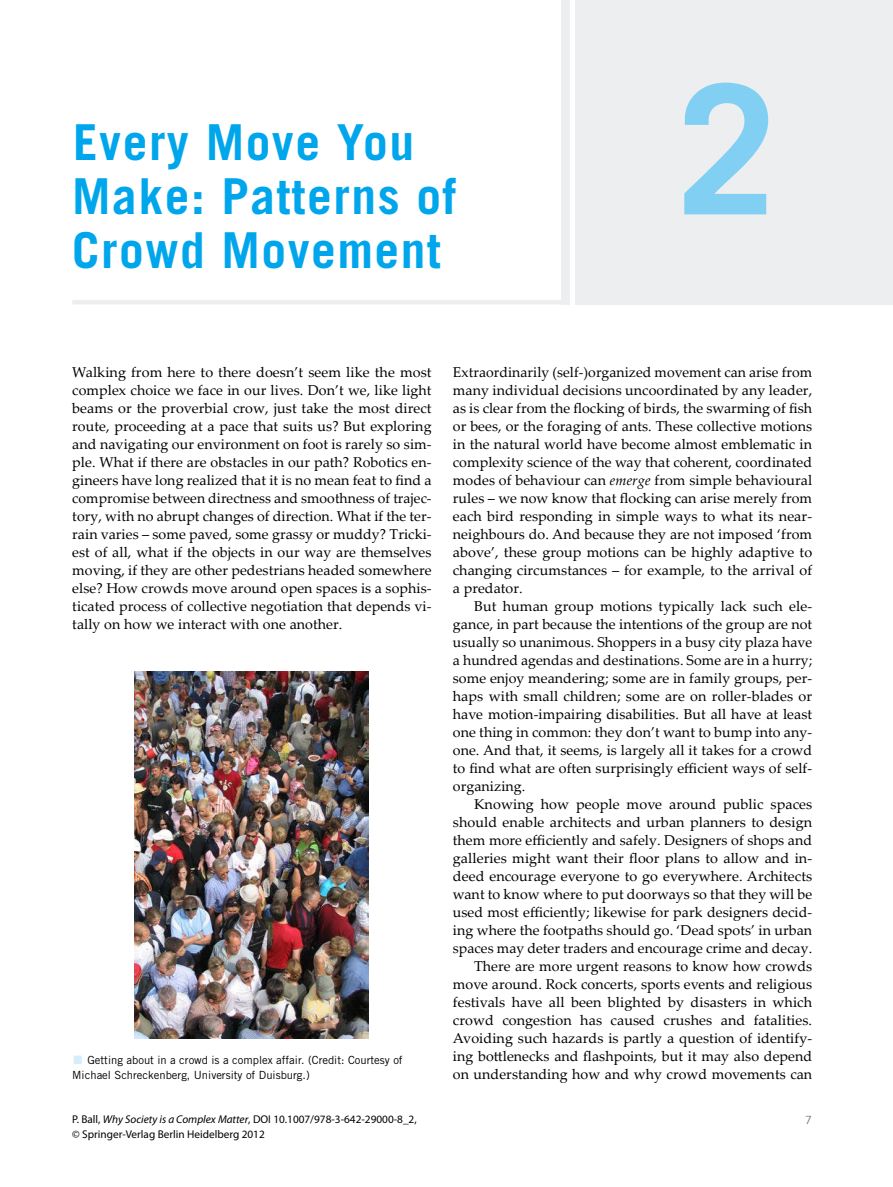
<style>
.page{position:relative;width:893px;height:1187px;background:#fff}
.page>*{position:absolute;margin:0;border:0;box-sizing:border-box;transform-origin:0 0}
.Chapternumber{font:700 180px "Trade Gothic LT Std";color:#81d0f4}
.Chaptertitle{font:700 49.5px/54px "Trade Gothic LT Std";letter-spacing:.03em;color:#00a6eb}
.Bodytext-1{font:14.25px/18px "Palatino Linotype";letter-spacing:.005em;color:#000;text-align:justify}
.Bodytext-2{font:14.25px/18px "Palatino Linotype";letter-spacing:.005em;color:#000;text-align:justify}
.t1{font:11.25px "Myriad Pro";color:#000}
.t2{font:11.25px/15px "Trade Gothic LT Std";color:#000}
.Pagina_Right{font:11.25px "Trade Gothic LT Std";color:#757378}
.s1{font-style:italic}
.s2{font-family:"Minion Pro";font-size:28.5px;color:#d4eefb}
</style>
<div class="page">
<div style="left:561px;top:0;width:332px;height:304px;background:#edeeef"></div>
<hr style="left:570px;top:0;width:4px;height:332px;background:#fff">
<hr style="left:72px;top:300px;width:489px;height:4px;background:#edeeef">
<img style="left:135px;top:671px;width:234px;height:367px">
<p class="Chaptertitle" style="left:72px;top:115px;width:386px">Every Move You<br>Make: Patterns of<br>Crowd Movement</p>
<p class="Chapternumber" style="left:677px;top:40px;width:102px">2</p>
<p class="Bodytext-1" style="left:72px;top:362px;width:361px">Walking from here to there doesn’t seem like the most complex choice we face in our lives. Don’t we, like light beams or the proverbial crow, just take the most direct route, proceeding at a pace that suits us? But exploring and navigating our environment on foot is rarely so sim&shy;ple. What if there are obstacles in our path? Robotics en&shy;gineers have long realized that it is no mean feat to find a compromise between directness and smoothness of trajec&shy;tory, with no abrupt changes of direction. What if the ter&shy;rain varies – some paved, some grassy or muddy? Tricki&shy;est of all, what if the objects in our way are themselves moving, if they are other pedestrians headed somewhere else? How crowds move around open spaces is a sophis&shy;ticated process of collective negotiation that depends vi&shy;tally on how we interact with one another.</p>
<p class="Bodytext-1" style="left:453px;top:362px;width:361px">Extraordinarily (self-)organized movement can arise from many individual decisions uncoordinated by any leader, as is clear from the flocking of birds, the swarming of fish or bees, or the foraging of ants. These collective motions in the natural world have become almost emblematic in complexity science of the way that coherent, coordinated modes of behaviour can <span class="s1">emerge</span> from simple behavioural rules – we now know that flocking can arise merely from each bird responding in simple ways to what its near&shy;neighbours do. And because they are not imposed ‘from above’, these group motions can be highly adaptive to changing circumstances – for example, to the arrival of a predator.</p>
<p class="Bodytext-2" style="left:453px;top:596px;width:361px;text-indent:21px">But human group motions typically lack such ele&shy;gance, in part because the intentions of the group are not usually so unanimous. Shoppers in a busy city plaza have a hundred agendas and destinations. Some are in a hurry; some enjoy meandering; some are in family groups, per&shy;haps with small children; some are on roller-blades or have motion-impairing disabilities. But all have at least one thing in common: they don’t want to bump into any&shy;one. And that, it seems, is largely all it takes for a crowd to find what are often surprisingly efficient ways of self&shy;organizing.</p>
<p class="Bodytext-2" style="left:453px;top:794px;width:361px;text-indent:21px">Knowing how people move around public spaces should enable architects and urban planners to design them more efficiently and safely. Designers of shops and galleries might want their floor plans to allow and in&shy;deed encourage everyone to go everywhere. Architects want to know where to put doorways so that they will be used most efficiently; likewise for park designers decid&shy;ing where the footpaths should go. ‘Dead spots’ in urban spaces may deter traders and encourage crime and decay.</p>
<p class="Bodytext-2" style="left:453px;top:956px;width:361px;text-indent:21px">There are more urgent reasons to know how crowds move around. Rock concerts, sports events and religious festivals have all been blighted by disasters in which crowd congestion has caused crushes and fatalities.<br>Avoiding such hazards is partly a question of identify&shy;ing bottlenecks and flashpoints, but it may also depend on understanding how and why crowd movements can</p>
<p class="t2" style="left:72px;top:1052px;width:332px"><span class="s2">■</span> Getting about in a crowd is a complex affair. (Credit: Courtesy of<br>Michael Schreckenberg, University of Duisburg.)</p>
<p class="t1" style="left:72px;top:1112px;width:346px">P. Ball, <span class="s1">Why Society is a Complex Matter</span>, DOI 10.1007/978-3-642-29000-8_2,</p>
<p class="Pagina_Right" style="left:805px;top:1113px;width:8px">7</p>
<p class="t1" style="left:72px;top:1127px;width:194px">© Springer-Verlag Berlin Heidelberg 2012</p>
</div>
